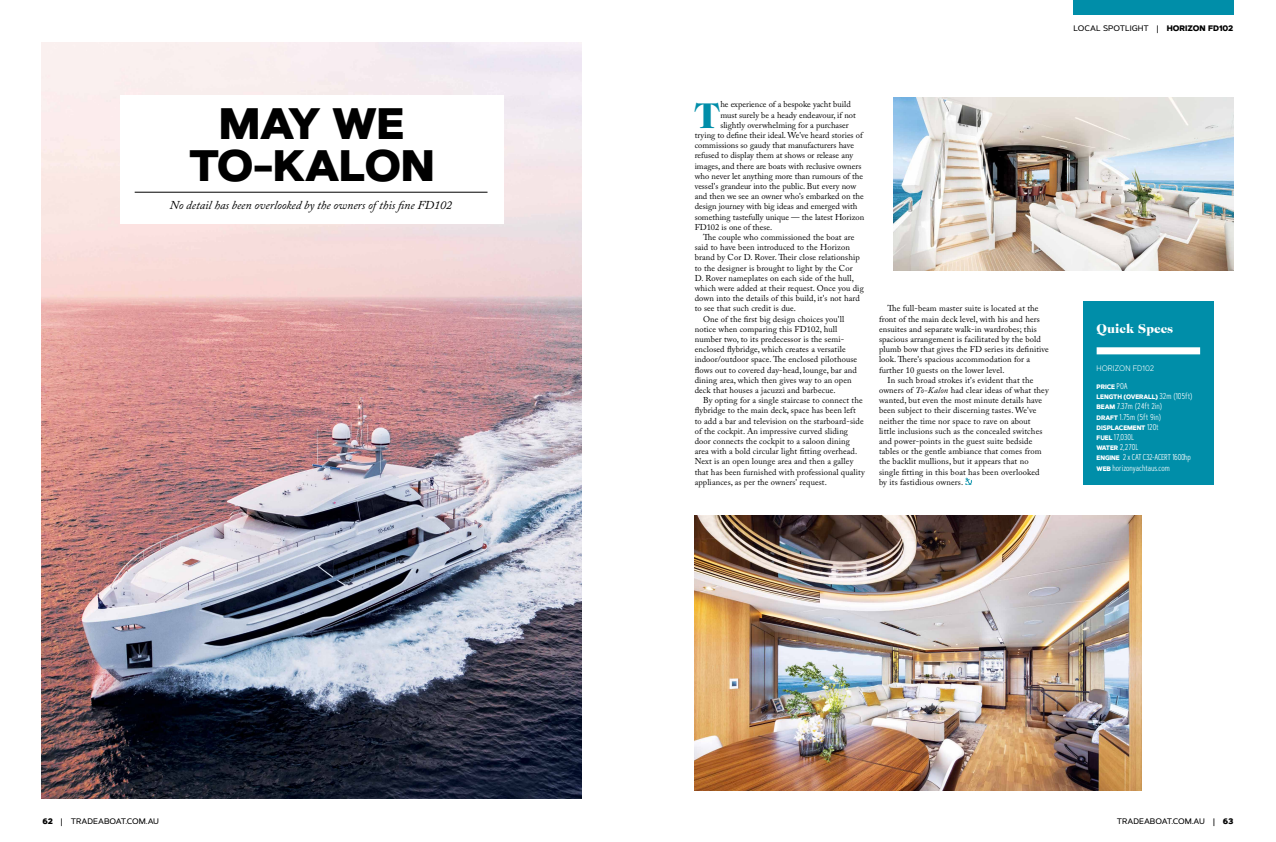
<style>
.page{position:relative;width:1276px;height:842px;background:#fff}
.page>*{position:absolute;margin:0;border:0;box-sizing:border-box;transform-origin:0 0}
.t1{font:800 44px/42.6px "Artegra Sans";letter-spacing:-.015em;color:#000;text-align:center}
.t2{font:900 36.2px "Caslon 224 Std";color:#008ea9}
.t3{font:900 13px "Caslon 224 Std";color:#fff}
.t4{font:italic 12px "Adobe Caslon Pro";color:#000}
.t5{font:8.5px "Adobe Caslon Pro";letter-spacing:.01em;color:#000}
.t6{font:300 8.5px/10.2px "Artegra Sans Condensed";color:#fff;scale:.94 1}
.t7{font:500 8px "Artegra Sans";color:#000}
.t8{font:300 8px "Artegra Sans";color:#fff;scale:.94 1}
.t9{font:800 6.5px/10.2px "Artegra Sans";letter-spacing:-.02em;color:#fff;scale:.94 1}
.s1{font-weight:800}
.s2{font-style:italic}
.s3{font-family:"Artegra Sans Condensed";font-weight:300;font-size:8.5px}
.s4{font-family:"Artegra Sans";font-weight:800;font-size:6.5px}
</style>
<div class="page">
<div style="left:1072px;top:0;width:161px;height:14px;background:#008ea9"></div>
<img style="left:42px;top:43px;width:539px;height:755px">
<div style="left:120px;top:95px;width:384px;height:129px;background:#fff"></div>
<hr style="left:135px;top:192px;width:352px;height:1px;background:#000">
<div style="left:1083px;top:301px;width:130px;height:184px;background:#008ea9"></div>
<div style="left:1096px;top:347px;width:104px;height:7px;background:#fff"></div>
<svg style="left:965px;top:478px;width:7px;height:7px"></svg>
<img style="left:893px;top:97px;width:340px;height:174px">
<img style="left:694px;top:515px;width:447px;height:276px">
<h1 class="t1" style="left:189px;top:102px;width:247px">MAY WE<br>TO-KALON</h1>
<h3 class="t4" style="left:170px;top:198px;width:284px">No detail has been overlooked by the owners of this fine FD102</h3>
<p class="t7" style="left:1073px;top:23px;width:161px">LOCAL SPOTLIGHT | <span class="s1">HORIZON FD102</span></p>
<h2 class="t2" style="left:694px;top:94px;width:28px">T</h2>
<p class="t5" style="left:720px;top:99px;width:132px">he experience of a bespoke yacht build</p>
<p class="t5" style="left:720px;top:110px;width:137px">must surely be a heady endeavour, if not</p>
<p class="t5" style="left:720px;top:120px;width:130px">slightly overwhelming for a purchaser</p>
<p class="t5" style="left:694px;top:130px;width:169px">trying to define their ideal. We've heard stories of</p>
<p class="t5" style="left:694px;top:140px;width:161px">commissions so gaudy that manufacturers have</p>
<p class="t5" style="left:694px;top:150px;width:160px">refused to display them at shows or release any</p>
<p class="t5" style="left:694px;top:161px;width:168px">images, and there are boats with reclusive owners</p>
<p class="t5" style="left:694px;top:171px;width:170px">who never let anything more than rumours of the</p>
<p class="t5" style="left:694px;top:181px;width:163px">vessel's grandeur into the public. But every now</p>
<p class="t5" style="left:694px;top:191px;width:170px">and then we see an owner who's embarked on the</p>
<p class="t5" style="left:694px;top:201px;width:164px">design journey with big ideas and emerged with</p>
<p class="t5" style="left:694px;top:212px;width:171px">something tastefully unique — the latest Horizon</p>
<p class="t5" style="left:694px;top:222px;width:79px">FD102 is one of these.</p>
<p class="t5" style="left:703px;top:232px;width:153px">The couple who commissioned the boat are</p>
<p class="t5" style="left:694px;top:242px;width:157px">said to have been introduced to the Horizon</p>
<p class="t5" style="left:694px;top:252px;width:167px">brand by Cor D. Rover. Their close relationship</p>
<p class="t5" style="left:694px;top:263px;width:159px">to the designer is brought to light by the Cor</p>
<p class="t5" style="left:694px;top:273px;width:161px">D. Rover nameplates on each side of the hull,</p>
<p class="t5" style="left:694px;top:283px;width:171px">which were added at their request. Once you dig</p>
<p class="t5" style="left:694px;top:293px;width:167px">down into the details of this build, it's not hard</p>
<p class="t5" style="left:694px;top:303px;width:103px">to see that such credit is due.</p>
<p class="t5" style="left:703px;top:314px;width:143px">One of the first big design choices you'll</p>
<p class="t5" style="left:694px;top:324px;width:144px">notice when comparing this FD102, hull</p>
<p class="t5" style="left:694px;top:334px;width:151px">number two, to its predecessor is the semi-</p>
<p class="t5" style="left:694px;top:344px;width:152px">enclosed flybridge, which creates a versatile</p>
<p class="t5" style="left:694px;top:354px;width:164px">indoor/outdoor space. The enclosed pilothouse</p>
<p class="t5" style="left:694px;top:365px;width:164px">flows out to covered day-head, lounge, bar and</p>
<p class="t5" style="left:694px;top:375px;width:158px">dining area, which then gives way to an open</p>
<p class="t5" style="left:694px;top:385px;width:142px">deck that houses a jacuzzi and barbecue.</p>
<p class="t5" style="left:703px;top:395px;width:161px">By opting for a single staircase to connect the</p>
<p class="t5" style="left:694px;top:405px;width:163px">flybridge to the main deck, space has been left</p>
<p class="t5" style="left:694px;top:416px;width:170px">to add a bar and television on the starboard-side</p>
<p class="t5" style="left:694px;top:426px;width:155px">of the cockpit. An impressive curved sliding</p>
<p class="t5" style="left:694px;top:436px;width:157px">door connects the cockpit to a saloon dining</p>
<p class="t5" style="left:694px;top:446px;width:164px">area with a bold circular light fitting overhead.</p>
<p class="t5" style="left:694px;top:456px;width:160px">Next is an open lounge area and then a galley</p>
<p class="t5" style="left:694px;top:467px;width:172px">that has been furnished with professional quality</p>
<p class="t5" style="left:694px;top:477px;width:134px">appliances, as per the owners' request.</p>
<p class="t5" style="left:887px;top:303px;width:152px">The full-beam master suite is located at the</p>
<p class="t5" style="left:879px;top:314px;width:162px">front of the main deck level, with his and hers</p>
<p class="t5" style="left:879px;top:324px;width:159px">ensuites and separate walk-in wardrobes; this</p>
<p class="t5" style="left:879px;top:334px;width:163px">spacious arrangement is facilitated by the bold</p>
<p class="t5" style="left:879px;top:344px;width:171px">plumb bow that gives the FD series its definitive</p>
<p class="t5" style="left:879px;top:354px;width:153px">look. There's spacious accommodation for a</p>
<p class="t5" style="left:879px;top:365px;width:127px">further 10 guests on the lower level.</p>
<p class="t5" style="left:887px;top:375px;width:147px">In such broad strokes it's evident that the</p>
<p class="t5" style="left:879px;top:385px;width:171px">owners of <span class="s2">To-Kalon</span> had clear ideas of what they</p>
<p class="t5" style="left:879px;top:395px;width:165px">wanted, but even the most minute details have</p>
<p class="t5" style="left:879px;top:405px;width:159px">been subject to their discerning tastes. We've</p>
<p class="t5" style="left:879px;top:416px;width:153px">neither the time nor space to rave on about</p>
<p class="t5" style="left:879px;top:426px;width:165px">little inclusions such as the concealed switches</p>
<p class="t5" style="left:879px;top:436px;width:155px">and power-points in the guest suite bedside</p>
<p class="t5" style="left:879px;top:446px;width:164px">tables or the gentle ambiance that comes from</p>
<p class="t5" style="left:879px;top:456px;width:151px">the backlit mullions, but it appears that no</p>
<p class="t5" style="left:879px;top:467px;width:162px">single fitting in this boat has been overlooked</p>
<p class="t5" style="left:879px;top:477px;width:86px">by its fastidious owners.</p>
<h3 class="t3" style="left:1096px;top:321px;width:78px">Quick Specs</h3>
<p class="t8" style="left:1096px;top:363px;width:63px">HORIZON FD102</p>
<p class="t9" style="left:1096px;top:382px;width:103px">PRICE <span class="s3">POA<br></span>LENGTH (OVERALL) <span class="s3">32m (105ft)</span></p>
<p class="t6" style="left:1096px;top:401px;width:71px"><span class="s4">BEAM</span> 7.37m (24ft 2in)<br><span class="s4">DRAFT</span> 1.75m (5ft 9in)</p>
<p class="t9" style="left:1096px;top:422px;width:67px">DISPLACEMENT <span class="s3">120t</span></p>
<p class="t6" style="left:1096px;top:432px;width:102px"><span class="s4">FUEL</span> 17,030L<br><span class="s4">WATER</span> 2,270L<br><span class="s4">ENGINE</span> 2 x CAT C32-ACERT 1600hp<br><span class="s4">WEB</span> horizonyachtaus.com</p>
<p class="t7" style="left:43px;top:815px;width:118px"><span class="s1">62</span> | TRADEABOAT.COM.AU</p>
<p class="t7" style="left:1116px;top:815px;width:118px">TRADEABOAT.COM.AU | <span class="s1">63</span></p>
</div>
